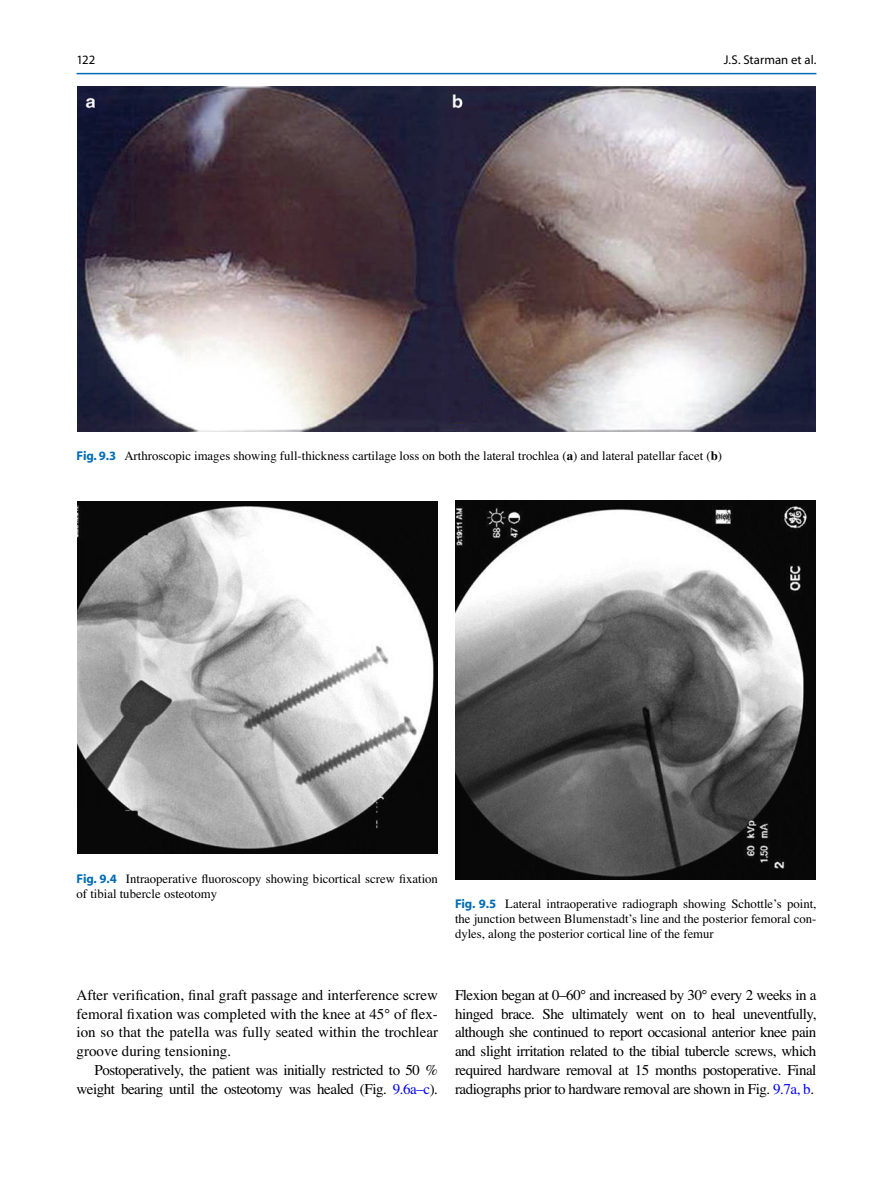
<style>
.page{position:relative;width:893px;height:1187px;background:#fff}
.page>*{position:absolute;margin:0;border:0;box-sizing:border-box;transform-origin:0 0}
.t1{font:15px/18.8px "Mtmxkw Times";letter-spacing:-.03em;color:#000;text-align:justify}
.t2{font:12.75px/15px "Mtmxkw Times";color:#000}
.t3{font:12.75px "Ssfvkn Myriad";letter-spacing:.005em;color:#000}
.s1{font-family:"Ksfgss Myriad";font-weight:700;color:#006db6}
.s2{font-family:"Ywlssn Times";font-weight:700}
.s3{color:#0000fa}
</style>
<div class="page">
<img style="left:77px;top:87px;width:738px;height:344px">
<img style="left:77px;top:501px;width:360px;height:352px">
<img style="left:456px;top:500px;width:360px;height:379px">
<hr style="left:77px;top:73px;width:739px;height:1px;background:#006db6">
<p class="t3" style="left:77px;top:55px;width:20px">122</p>
<p class="t3" style="left:724px;top:55px;width:94px">J.S. Starman et al.</p>
<p class="t2" style="left:77px;top:449px;width:647px"><span class="s1">Fig. 9.3</span> Arthroscopic images showing full-thickness cartilage loss on both the lateral trochlea ( <span class="s2">a</span> ) and lateral patellar facet ( <span class="s2">b</span> )</p>
<p class="t2" style="left:77px;top:872px;width:363px"><span class="s1">Fig. 9.4</span> Intraoperative fluoroscopy showing bicortical screw fixation of tibial tubercle osteotomy</p>
<p class="t2" style="left:455px;top:897px;width:363px;text-align:justify"><span class="s1">Fig. 9.5</span> Lateral intraoperative radiograph showing Schottle’s point, the junction between Blumenstadt’s line and the posterior femoral con&shy;dyles, along the posterior cortical line of the femur</p>
<p class="t1" style="left:77px;top:986px;width:363px">After verification, final graft passage and interference screw femoral fixation was completed with the knee at 45° of flex&shy;ion so that the patella was fully seated within the trochlear groove during tensioning.</p>
<p class="t1" style="left:77px;top:1061px;width:363px;text-align:right">Postoperatively, the patient was initially restricted to 50 % weight bearing until the osteotomy was healed (Fig. <span class="s3">9.6a–c</span> ).</p>
<p class="t1" style="left:455px;top:986px;width:363px">Flexion began at 0–60° and increased by 30° every 2 weeks in a hinged brace. She ultimately went on to heal uneventfully, although she continued to report occasional anterior knee pain and slight irritation related to the tibial tubercle screws, which required hardware removal at 15 months postoperative. Final radiographs prior to hardware removal are shown in Fig. <span class="s3">9.7a, b</span> .</p>
</div>
